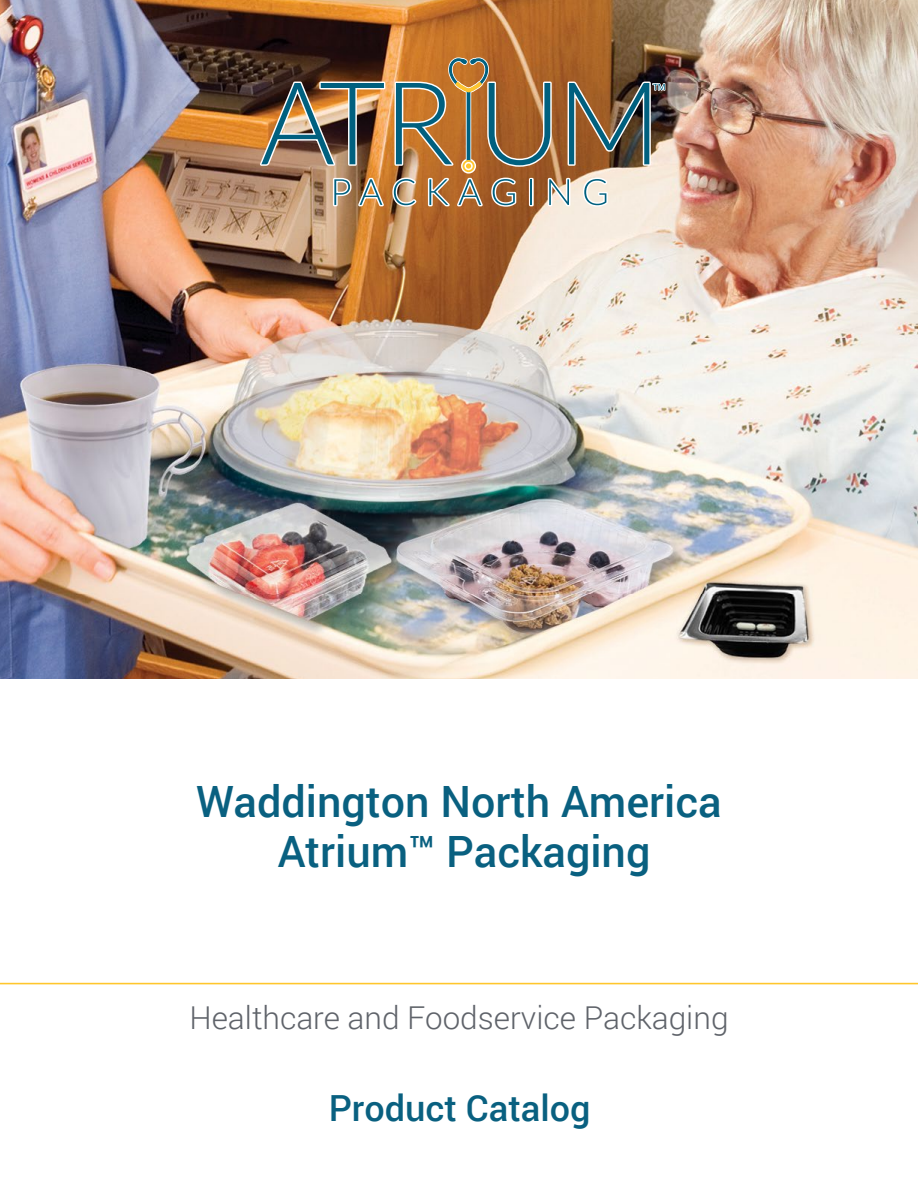
<style>
.page{position:relative;width:918px;height:1188px;background:#fff}
.page>*{position:absolute;margin:0;border:0;box-sizing:border-box;transform-origin:0 0}
.t1{font:500 43.2px/49.5px "Roboto";color:#096080;text-align:center}
.t2{font:500 36px "Roboto";color:#096080}
.t3{font:300 31.5px "Roboto";color:#5f636a}
</style>
<div class="page">
<img style="left:0;top:0;width:918px;height:678px">
<hr style="left:0;top:983px;width:918px;height:1px;background:#ffc62c">
<img style="left:259px;top:56px;width:407px;height:151px">
<p class="t1" style="left:196px;top:776px;width:527px">Waddington North America<br>Atrium™ Packaging</p>
<p class="t3" style="left:189px;top:996px;width:541px">Healthcare and Foodservice Packaging</p>
<p class="t2" style="left:329px;top:1083px;width:263px">Product Catalog</p>
</div>
